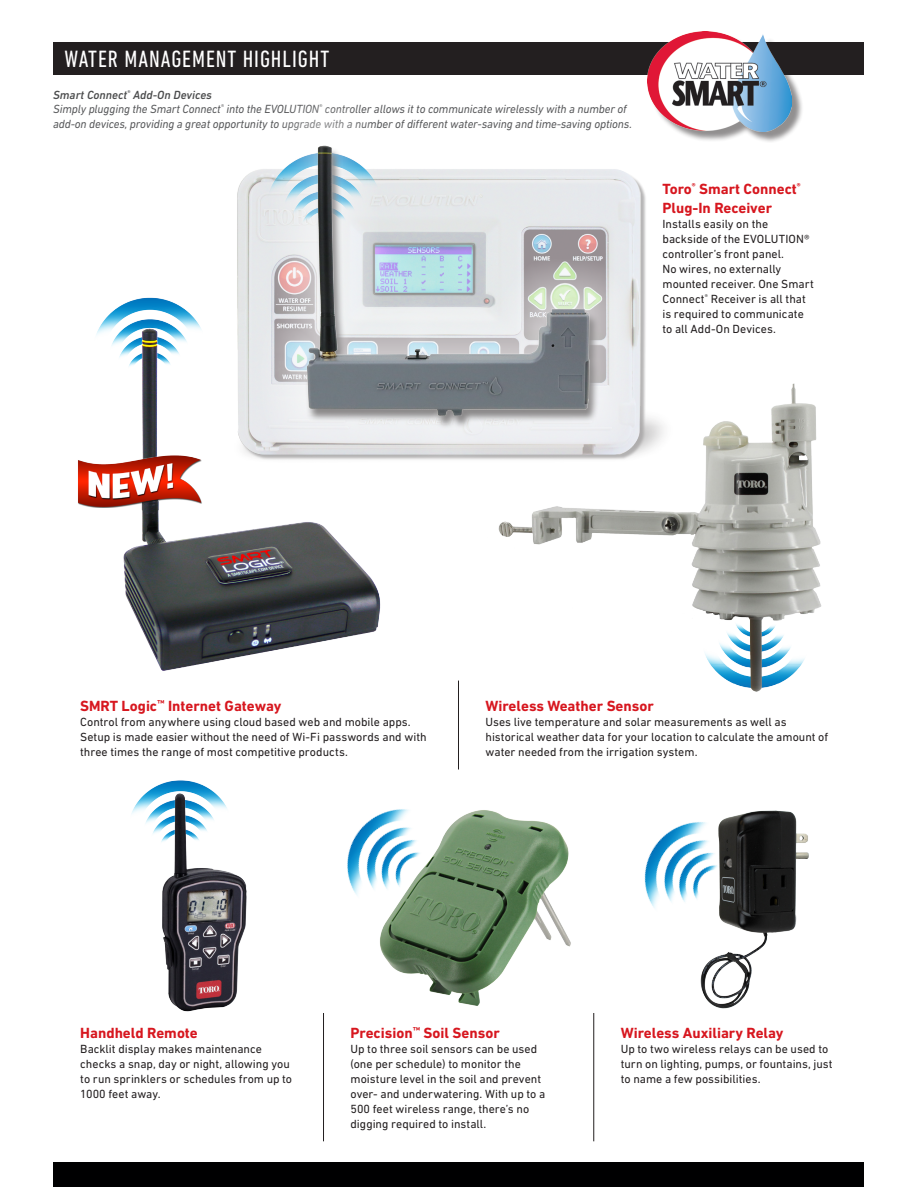
<style>
.page{position:relative;width:917px;height:1187px;background:#fff}
.page>*{position:absolute;margin:0;border:0;box-sizing:border-box;transform-origin:0 0}
.t1{font:condensed 24px "DIN Next LT Pro";letter-spacing:.04em;color:#fff}
.t2{font:700 15px/19.5px "DIN Next LT Pro";color:#d7171f}
.t3{font:12px/15px "DIN Next LT Pro";color:#231f20}
.t4{font:italic 12px/14.4px "DIN Next LT Pro";letter-spacing:-.01em;color:#57585a}
.t5{font:italic 500 12px "DIN Next LT Pro";color:#4b4c4d}
</style>
<div class="page">
<img style="left:96px;top:297px;width:98px;height:61px">
<div style="left:53px;top:1162px;width:810px;height:24px;background:#000001"></div>
<div style="left:53px;top:42px;width:810px;height:33px;background:#231f20"></div>
<div style="left:255px;top:50px;width:3px;height:18px;border:2px solid #231f20"></div>
<div style="left:649px;top:34px;width:154px;height:109px;background:#231f20;opacity:.5"></div>
<img style="left:647px;top:32px;width:144px;height:99px">
<hr style="left:458px;top:680px;width:1px;height:89px;background:#231f20">
<img style="left:121px;top:318px;width:260px;height:353px">
<img style="left:498px;top:383px;width:324px;height:309px">
<hr style="left:323px;top:1012px;width:1px;height:129px;background:#231f20">
<hr style="left:593px;top:1012px;width:1px;height:129px;background:#231f20">
<img style="left:131px;top:780px;width:80px;height:54px">
<img style="left:159px;top:790px;width:88px;height:222px">
<img style="left:380px;top:810px;width:191px;height:196px">
<img style="left:347px;top:809px;width:82px;height:103px">
<img style="left:644px;top:829px;width:30px;height:79px">
<img style="left:674px;top:810px;width:135px;height:199px">
<img style="left:232px;top:170px;width:451px;height:303px">
<svg style="left:256px;top:163px;width:382px;height:301px;background:#e2e3e5"></svg>
<img style="left:291px;top:145px;width:313px;height:276px">
<img style="left:78px;top:453px;width:127px;height:54px">
<p class="t1" style="left:64px;top:46px;width:266px">WATER MANAGEMENT HIGHLIGHT</p>
<p class="t5" style="left:53px;top:88px;width:160px">Smart Connect<sup>®</sup> Add-On Devices</p>
<p class="t4" style="left:53px;top:102px;width:580px">Simply plugging the Smart Connect<sup>®</sup> into the EVOLUTION<sup>®</sup> controller allows it to communicate wirelessly with a number of add-on devices, providing a great opportunity to upgrade with a number of different water-saving and time-saving options.</p>
<p class="t2" style="left:662px;top:179px;width:140px">Toro<sup>®</sup> Smart Connect<sup>®<br></sup>Plug-In Receiver</p>
<p class="t3" style="left:662px;top:216px;width:153px">Installs easily on the backside of the EVOLUTION® controller’s front panel.<br>No wires, no externally mounted receiver. One Smart<br>Connect<sup>®</sup> Receiver is all that is required to communicate to all Add-On Devices.</p>
<p class="t2" style="left:80px;top:696px;width:203px">SMRT Logic<sup>™</sup> Internet Gateway</p>
<p class="t3" style="left:80px;top:714px;width:348px">Control from anywhere using cloud based web and mobile apps.<br>Setup is made easier without the need of Wi-Fi passwords and with three times the range of most competitive products.</p>
<p class="t2" style="left:485px;top:696px;width:170px">Wireless Weather Sensor</p>
<p class="t3" style="left:485px;top:714px;width:344px">Uses live temperature and solar measurements as well as historical weather data for your location to calculate the amount of water needed from the irrigation system.</p>
<p class="t2" style="left:80px;top:1022px;width:119px">Handheld Remote</p>
<p class="t3" style="left:80px;top:1040px;width:213px">Backlit display makes maintenance checks a snap, day or night, allowing you to run sprinklers or schedules from up to<br>1000 feet away.</p>
<p class="t2" style="left:350px;top:1022px;width:151px">Precision<sup>™</sup> Soil Sensor</p>
<p class="t3" style="left:350px;top:1040px;width:188px">Up to three soil sensors can be used</p>
<p class="t3" style="left:350px;top:1055px;width:172px">(one per schedule) to monitor the</p>
<p class="t3" style="left:350px;top:1070px;width:192px">moisture level in the soil and prevent</p>
<p class="t3" style="left:350px;top:1085px;width:196px">over- and underwatering. With up to a</p>
<p class="t3" style="left:350px;top:1100px;width:180px">500 feet wireless range, there’s no</p>
<p class="t3" style="left:350px;top:1115px;width:137px">digging required to install.</p>
<p class="t2" style="left:620px;top:1022px;width:164px">Wireless Auxiliary Relay</p>
<p class="t3" style="left:620px;top:1040px;width:213px">Up to two wireless relays can be used to turn on lighting, pumps, or fountains, just to name a few possibilities.</p>
</div>
